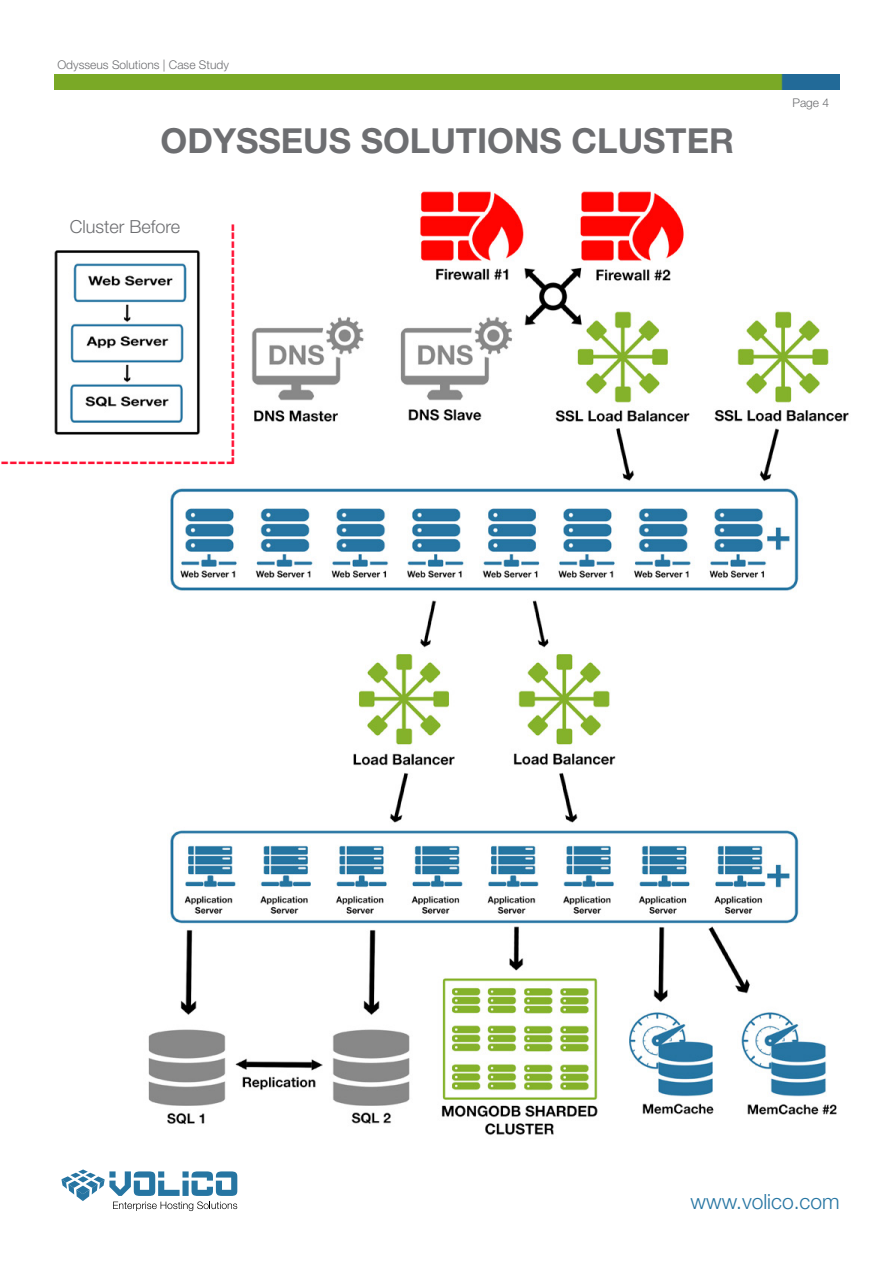
<style>
.page{position:relative;width:893px;height:1263px;background:#fff}
.page>*{position:absolute;margin:0;border:0;box-sizing:border-box;transform-origin:0 0}
.t1{font:700 34.5px "Helvetica Neue LT Std";color:#6d6e71}
.t2{font:300 21px "Helvetica Neue LT Std";color:#2675a2}
.t3{font:700 expanded 18px "Helvetica Neue LT Std";color:#ff1235}
.t4{font:300 18px "Helvetica Neue LT Std";color:#6d6e71}
.t5{font:300 12px "Helvetica Neue LT Std";color:#6d6e71}
</style>
<div class="page">
<svg style="left:61px;top:1169px;width:176px;height:42px"></svg>
<img style="left:54px;top:75px;width:786px;height:14px">
<img style="left:148px;top:191px;width:701px;height:944px">
<img style="left:54px;top:244px;width:158px;height:198px">
<p class="t5" style="left:57px;top:57px;width:173px">Odysseus Solutions | Case Study</p>
<h1 class="t1" style="left:161px;top:119px;width:99px">ODYSSE</h1>
<h1 class="t1" style="left:303px;top:119px;width:175px">US SOLUTIONS</h1>
<h1 class="t1" style="left:572px;top:119px;width:164px">CLUSTER</h1>
<p class="t4" style="left:70px;top:216px;width:112px">Cluster Before</p>
<p class="t3" style="left:220px;top:465px;width:244px;rotate:-90deg">----------------------------</p>
<p class="t3" style="left:1px;top:451px;width:235px">---------------------------</p>
<p class="t5" style="left:792px;top:95px;width:38px">Page 4</p>
<p class="t2" style="left:691px;top:1188px;width:151px">www.volico.com</p>
</div>
